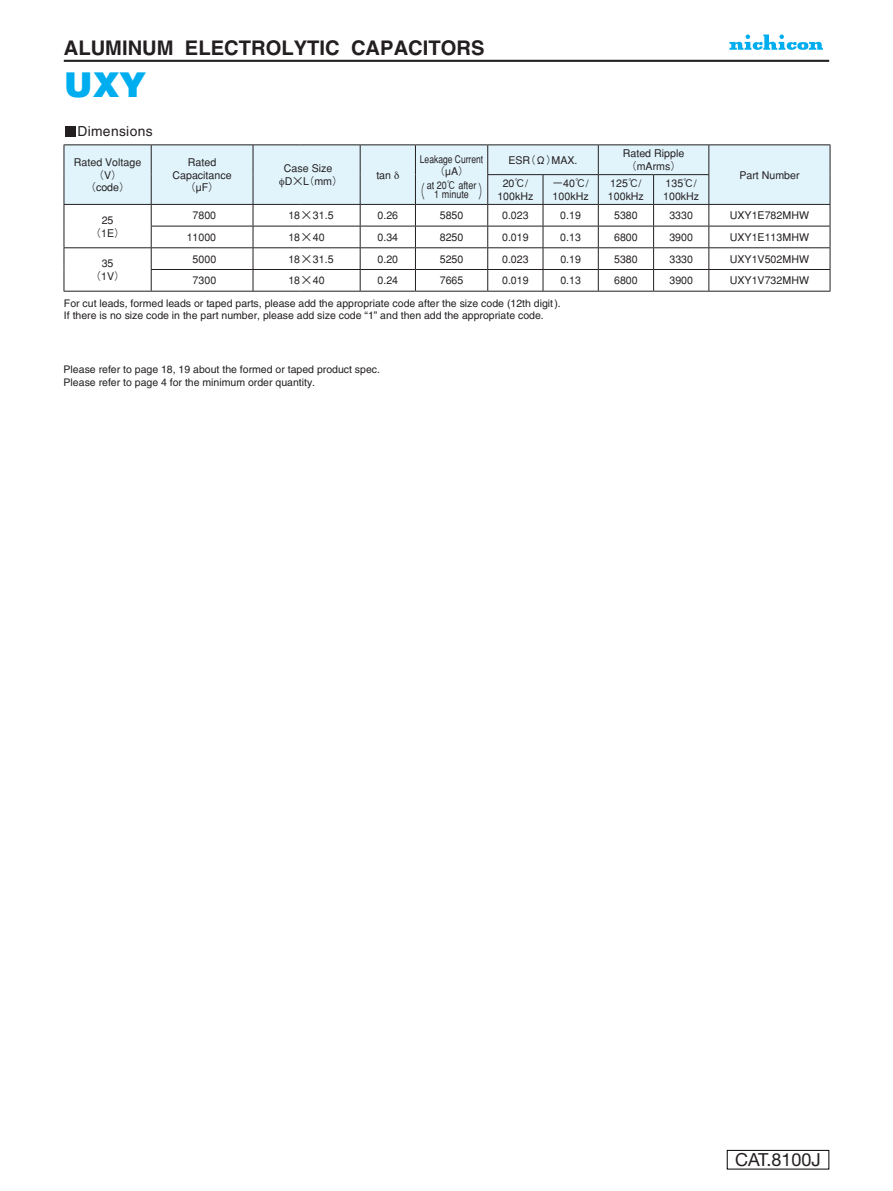
<style>
.page{position:relative;width:893px;height:1191px;background:#fff}
.page>*{position:absolute;margin:0;border:0;box-sizing:border-box;transform-origin:0 0}
.t1{font:900 34.2px "Helvetica";color:#00aeef}
.t2{font:700 20.25px "Helvetica";color:#231f20}
.t3{font:18px "Helvetica Neue LT Std";color:#231f20}
.t4{font:500 18px "Gothic BBB";color:#231f20;scale:.59 1}
.t5{font:13.8px "Helvetica";letter-spacing:.025em;color:#231f20}
.t6{font:500 10.65px/12.8px "Gothic BBB";color:#231f20;text-align:center}
.t7{font:500 10.65px/12.8px "Gothic BBB";color:#231f20;text-align:center;scale:.8 1}
.t8{font:500 10.65px/9.6px "Gothic BBB";color:#231f20;scale:.85 1}
.t9{font:10.5px/12.8px "Helvetica";color:#231f20}
.s1{font-size:18px}
</style>
<div class="page">
<svg style="left:729px;top:34px;width:94px;height:16px"></svg>
<hr style="left:64px;top:60px;width:765px;height:2px;background:#231f20">
<div style="left:727px;top:1150px;width:102px;height:19px;border:1px solid #030303"></div>
<div style="left:65px;top:145px;width:765px;height:59px;background:#e1f4fc"></div>
<hr style="left:64px;top:144px;width:87px;height:1px;background:#231f20">
<hr style="left:64px;top:145px;width:1px;height:30px;background:#231f20">
<hr style="left:151px;top:144px;width:102px;height:1px;background:#231f20">
<hr style="left:151px;top:145px;width:1px;height:30px;background:#231f20">
<hr style="left:253px;top:144px;width:47px;height:1px;background:#231f20">
<hr style="left:253px;top:145px;width:1px;height:30px;background:#231f20">
<svg style="left:300px;top:144px;width:13px;height:1px"></svg>
<hr style="left:313px;top:144px;width:47px;height:1px;background:#231f20">
<hr style="left:360px;top:144px;width:55px;height:1px;background:#231f20">
<hr style="left:360px;top:145px;width:1px;height:30px;background:#231f20">
<hr style="left:415px;top:144px;width:73px;height:1px;background:#231f20">
<hr style="left:488px;top:144px;width:55px;height:1px;background:#231f20">
<hr style="left:543px;top:144px;width:55px;height:1px;background:#231f20">
<hr style="left:598px;top:144px;width:56px;height:1px;background:#231f20">
<hr style="left:654px;top:144px;width:55px;height:1px;background:#231f20">
<hr style="left:709px;top:144px;width:121px;height:1px;background:#231f20">
<hr style="left:830px;top:145px;width:1px;height:30px;background:#231f20">
<hr style="left:598px;top:174px;width:56px;height:1px;background:#231f20">
<hr style="left:654px;top:174px;width:55px;height:1px;background:#231f20">
<hr style="left:64px;top:204px;width:87px;height:1px;background:#231f20">
<hr style="left:151px;top:204px;width:102px;height:1px;background:#231f20">
<hr style="left:253px;top:204px;width:47px;height:1px;background:#231f20">
<svg style="left:300px;top:204px;width:13px;height:1px"></svg>
<hr style="left:313px;top:204px;width:47px;height:1px;background:#231f20">
<hr style="left:360px;top:204px;width:55px;height:1px;background:#231f20">
<hr style="left:598px;top:204px;width:56px;height:1px;background:#231f20">
<hr style="left:654px;top:204px;width:55px;height:1px;background:#231f20">
<hr style="left:709px;top:204px;width:121px;height:1px;background:#231f20">
<hr style="left:151px;top:226px;width:102px;height:1px;background:#231f20">
<hr style="left:253px;top:226px;width:47px;height:1px;background:#231f20">
<svg style="left:300px;top:226px;width:13px;height:1px"></svg>
<hr style="left:313px;top:226px;width:47px;height:1px;background:#231f20">
<hr style="left:360px;top:226px;width:55px;height:1px;background:#231f20">
<hr style="left:598px;top:226px;width:56px;height:1px;background:#231f20">
<hr style="left:654px;top:226px;width:55px;height:1px;background:#231f20">
<hr style="left:709px;top:226px;width:121px;height:1px;background:#231f20">
<hr style="left:64px;top:247px;width:87px;height:1px;background:#231f20">
<svg style="left:64px;top:175px;width:1px;height:116px"></svg>
<hr style="left:151px;top:247px;width:102px;height:1px;background:#231f20">
<hr style="left:253px;top:247px;width:47px;height:1px;background:#231f20">
<svg style="left:300px;top:247px;width:13px;height:1px"></svg>
<hr style="left:313px;top:247px;width:47px;height:1px;background:#231f20">
<hr style="left:360px;top:247px;width:55px;height:1px;background:#231f20">
<hr style="left:598px;top:247px;width:56px;height:1px;background:#231f20">
<hr style="left:654px;top:247px;width:55px;height:1px;background:#231f20">
<hr style="left:709px;top:247px;width:121px;height:1px;background:#231f20">
<hr style="left:151px;top:269px;width:102px;height:1px;background:#231f20">
<svg style="left:151px;top:175px;width:1px;height:116px"></svg>
<hr style="left:253px;top:269px;width:47px;height:1px;background:#231f20">
<svg style="left:253px;top:175px;width:1px;height:116px"></svg>
<svg style="left:300px;top:269px;width:13px;height:1px"></svg>
<hr style="left:313px;top:269px;width:47px;height:1px;background:#231f20">
<hr style="left:360px;top:269px;width:55px;height:1px;background:#231f20">
<svg style="left:360px;top:175px;width:1px;height:116px"></svg>
<hr style="left:598px;top:269px;width:56px;height:1px;background:#231f20">
<svg style="left:415px;top:145px;width:184px;height:146px"></svg>
<hr style="left:654px;top:269px;width:55px;height:1px;background:#231f20">
<svg style="left:653px;top:175px;width:1px;height:116px"></svg>
<hr style="left:709px;top:269px;width:121px;height:1px;background:#231f20">
<svg style="left:708px;top:145px;width:1px;height:146px"></svg>
<svg style="left:830px;top:175px;width:1px;height:116px"></svg>
<hr style="left:64px;top:291px;width:87px;height:1px;background:#231f20">
<hr style="left:151px;top:291px;width:102px;height:1px;background:#231f20">
<hr style="left:253px;top:291px;width:47px;height:1px;background:#231f20">
<svg style="left:300px;top:291px;width:13px;height:1px"></svg>
<hr style="left:313px;top:291px;width:47px;height:1px;background:#231f20">
<hr style="left:360px;top:291px;width:55px;height:1px;background:#231f20">
<hr style="left:415px;top:291px;width:73px;height:1px;background:#231f20">
<hr style="left:488px;top:291px;width:55px;height:1px;background:#231f20">
<hr style="left:543px;top:291px;width:55px;height:1px;background:#231f20">
<hr style="left:598px;top:291px;width:56px;height:1px;background:#231f20">
<hr style="left:654px;top:291px;width:55px;height:1px;background:#231f20">
<hr style="left:709px;top:291px;width:121px;height:1px;background:#231f20">
<div style="left:65px;top:126px;width:10px;height:11px;background:#231f20"></div>
<svg style="left:279px;top:178px;width:5px;height:9px"></svg>
<svg style="left:394px;top:171px;width:5px;height:8px"></svg>
<h2 class="t2" style="left:64px;top:35px;width:422px">ALUMINUM ELECTROLYTIC CAPACITORS</h2>
<h1 class="t1" style="left:64px;top:63px;width:83px">UXY</h1>
<p class="t5" style="left:77px;top:123px;width:77px">Dimensions</p>
<p class="t6" style="left:74px;top:156px;width:69px">Rated Voltage（V）<br>（code）</p>
<p class="t6" style="left:173px;top:156px;width:61px">Rated<br>Capacitance（µF）</p>
<p class="t6" style="left:284px;top:162px;width:60px;text-align:left">Case Size<br>D×L（mm）</p>
<p class="t6" style="left:376px;top:169px;width:16px">tan</p>
<p class="t7" style="left:420px;top:153px;width:81px">Leakage Current（µA）</p>
<p class="t6" style="left:508px;top:154px;width:71px">ESR（Ω）MAX.</p>
<p class="t6" style="left:623px;top:147px;width:63px">Rated Ripple（mArms）</p>
<h3 class="t4" style="left:414px;top:181px;width:20px">（</h3>
<p class="t8" style="left:434px;top:180px;width:66px;text-indent:-8px">at 20℃ after<br>1 minute <span class="s1">）</span></p>
<p class="t6" style="left:497px;top:177px;width:38px">20℃/<br>100kHz</p>
<p class="t6" style="left:553px;top:177px;width:38px;text-align:left">－40℃/<br>100kHz</p>
<p class="t6" style="left:608px;top:177px;width:38px;text-align:left">125℃/<br>100kHz</p>
<p class="t6" style="left:663px;top:177px;width:38px;text-align:left">135℃/<br>100kHz</p>
<p class="t6" style="left:739px;top:169px;width:62px">Part Number</p>
<p class="t6" style="left:90px;top:214px;width:36px">25（1E）</p>
<p class="t6" style="left:90px;top:257px;width:36px">35（1V）</p>
<p class="t6" style="left:193px;top:209px;width:25px">7800</p>
<p class="t6" style="left:288px;top:209px;width:47px">18×31.5</p>
<p class="t6" style="left:377px;top:209px;width:22px">0.26</p>
<p class="t6" style="left:440px;top:209px;width:25px">5850</p>
<p class="t6" style="left:502px;top:209px;width:28px">0.023</p>
<p class="t6" style="left:560px;top:209px;width:22px">0.19</p>
<p class="t6" style="left:614px;top:209px;width:25px">5380</p>
<p class="t6" style="left:669px;top:209px;width:25px">3330</p>
<p class="t6" style="left:730px;top:209px;width:81px">UXY1E782MHW</p>
<p class="t6" style="left:187px;top:231px;width:31px">11000</p>
<p class="t6" style="left:288px;top:231px;width:38px">18×40</p>
<p class="t6" style="left:377px;top:231px;width:22px">0.34</p>
<p class="t6" style="left:440px;top:231px;width:25px">8250</p>
<p class="t6" style="left:502px;top:231px;width:28px">0.019</p>
<p class="t6" style="left:560px;top:231px;width:22px">0.13</p>
<p class="t6" style="left:614px;top:231px;width:25px">6800</p>
<p class="t6" style="left:669px;top:231px;width:25px">3900</p>
<p class="t6" style="left:730px;top:231px;width:81px">UXY1E113MHW</p>
<p class="t6" style="left:193px;top:253px;width:25px">5000</p>
<p class="t6" style="left:288px;top:253px;width:47px">18×31.5</p>
<p class="t6" style="left:377px;top:253px;width:22px">0.20</p>
<p class="t6" style="left:440px;top:253px;width:25px">5250</p>
<p class="t6" style="left:502px;top:253px;width:28px">0.023</p>
<p class="t6" style="left:560px;top:253px;width:22px">0.19</p>
<p class="t6" style="left:614px;top:253px;width:25px">5380</p>
<p class="t6" style="left:669px;top:253px;width:25px">3330</p>
<p class="t6" style="left:730px;top:253px;width:81px">UXY1V502MHW</p>
<p class="t6" style="left:193px;top:274px;width:25px">7300</p>
<p class="t6" style="left:288px;top:274px;width:38px">18×40</p>
<p class="t6" style="left:377px;top:274px;width:22px">0.24</p>
<p class="t6" style="left:440px;top:274px;width:25px">7665</p>
<p class="t6" style="left:502px;top:274px;width:28px">0.019</p>
<p class="t6" style="left:560px;top:274px;width:22px">0.13</p>
<p class="t6" style="left:614px;top:274px;width:25px">6800</p>
<p class="t6" style="left:669px;top:274px;width:25px">3900</p>
<p class="t6" style="left:730px;top:274px;width:81px">UXY1V732MHW</p>
<p class="t9" style="left:64px;top:296px;width:498px">For cut leads, formed leads or taped parts, please add the appropriate code after the size code (12th digit).<br>If there is no size code in the part number, please add size code “1” and then add the appropriate code.</p>
<p class="t9" style="left:64px;top:363px;width:318px">Please refer to page 18, 19 about the formed or taped product spec.<br>Please refer to page 4 for the minimum order quantity.</p>
<h3 class="t3" style="left:735px;top:1149px;width:87px">CAT.8100J</h3>
</div>
